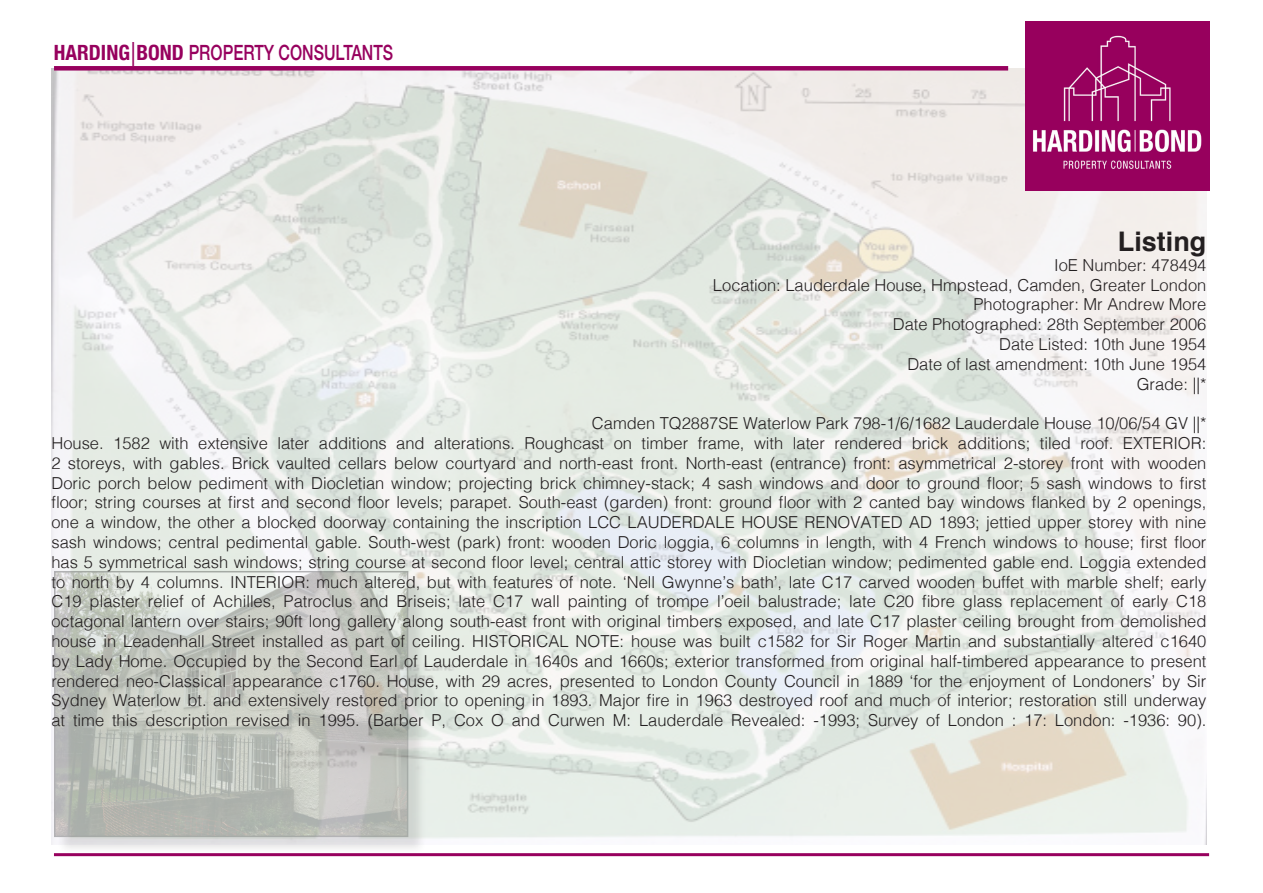
<style>
.page{position:relative;width:1263px;height:893px;background:#fff}
.page>*{position:absolute;margin:0;border:0;box-sizing:border-box;transform-origin:0 0}
.t1{font:700 27px "Helvetica";color:#231f20}
.t2{font:500 21px "Helvetica Neue";color:#97015e;scale:.76 1}
.t3{font:300 16.5px/19.8px "Helvetica";color:#231f20;text-align:justify}
.s1{font-weight:700;font-stretch:condensed}
.s2{font-family:"Minion Pro";font-weight:400;font-size:24px}
</style>
<div class="page">
<img style="left:51px;top:68px;width:1155px;height:776px">
<div style="left:56px;top:573px;width:371px;height:283px;background:#231f20;opacity:.45"></div>
<img style="left:57px;top:574px;width:348px;height:260px">
<img style="left:1025px;top:21px;width:184px;height:170px">
<div style="left:54px;top:66px;width:954px;height:5px;background:#97015e"></div>
<hr style="left:54px;top:853px;width:1155px;height:3px;background:#97015e">
<p class="t2" style="left:54px;top:36px;width:448px"><span class="s1">HARDING</span><span class="s2">|</span><span class="s1">BOND</span> PROPERTY CONSULTANTS</p>
<p class="t1" style="left:1118px;top:220px;width:90px">Listing</p>
<p class="t3" style="left:1054px;top:254px;width:154px">IoE Number: 478494</p>
<p class="t3" style="left:713px;top:274px;width:495px">Location: Lauderdale House, Hmpstead, Camden, Greater London</p>
<p class="t3" style="left:973px;top:293px;width:234px">Photographer: Mr Andrew More</p>
<p class="t3" style="left:893px;top:313px;width:315px">Date Photographed: 28th September 2006</p>
<p class="t3" style="left:999px;top:333px;width:209px">Date Listed: 10th June 1954</p>
<p class="t3" style="left:907px;top:353px;width:300px">Date of last amendment: 10th June 1954</p>
<p class="t3" style="left:1137px;top:373px;width:71px">Grade: ||*</p>
<p class="t3" style="left:592px;top:412px;width:616px">Camden TQ2887SE Waterlow Park 798-1/6/1682 Lauderdale House 10/06/54 GV ||*</p>
<p class="t3" style="left:51px;top:432px;width:1156px">House. 1582 with extensive later additions and alterations. Roughcast on timber frame, with later rendered brick additions; tiled roof. EXTERIOR:<br>2 storeys, with gables. Brick vaulted cellars below courtyard and north-east front. North-east (entrance) front: asymmetrical 2-storey front with wooden Doric porch below pediment with Diocletian window; projecting brick chimney-stack; 4 sash windows and door to ground floor; 5 sash windows to first floor; string courses at first and second floor levels; parapet. South-east (garden) front: ground floor with 2 canted bay windows flanked by 2 openings, one a window, the other a blocked doorway containing the inscription LCC LAUDERDALE HOUSE RENOVATED AD 1893; jettied upper storey with nine sash windows; central pedimental gable. South-west (park) front: wooden Doric loggia, 6 columns in length, with 4 French windows to house; first floor has 5 symmetrical sash windows; string course at second floor level; central attic storey with Diocletian window; pedimented gable end. Loggia extended to north by 4 columns. INTERIOR: much altered, but with features of note. ‘Nell Gwynne’s bath’, late C17 carved wooden buffet with marble shelf; early C19 plaster relief of Achilles, Patroclus and Briseis; late C17 wall painting of trompe l’oeil balustrade; late C20 fibre glass replacement of early C18 octagonal lantern over stairs; 90ft long gallery along south-east front with original timbers exposed, and late C17 plaster ceiling brought from demolished house in Leadenhall Street installed as part of ceiling. HISTORICAL NOTE: house was built c1582 for Sir Roger Martin and substantially altered c1640 by Lady Home. Occupied by the Second Earl of Lauderdale in 1640s and 1660s; exterior transformed from original half-timbered appearance to present rendered neo-Classical appearance c1760. House, with 29 acres, presented to London County Council in 1889 ‘for the enjoyment of Londoners’ by Sir Sydney Waterlow bt. and extensively restored prior to opening in 1893. Major fire in 1963 destroyed roof and much of interior; restoration still underway at time this description revised in 1995. (Barber P, Cox O and Curwen M: Lauderdale Revealed: -1993; Survey of London : 17: London: -1936: 90).</p>
</div>
